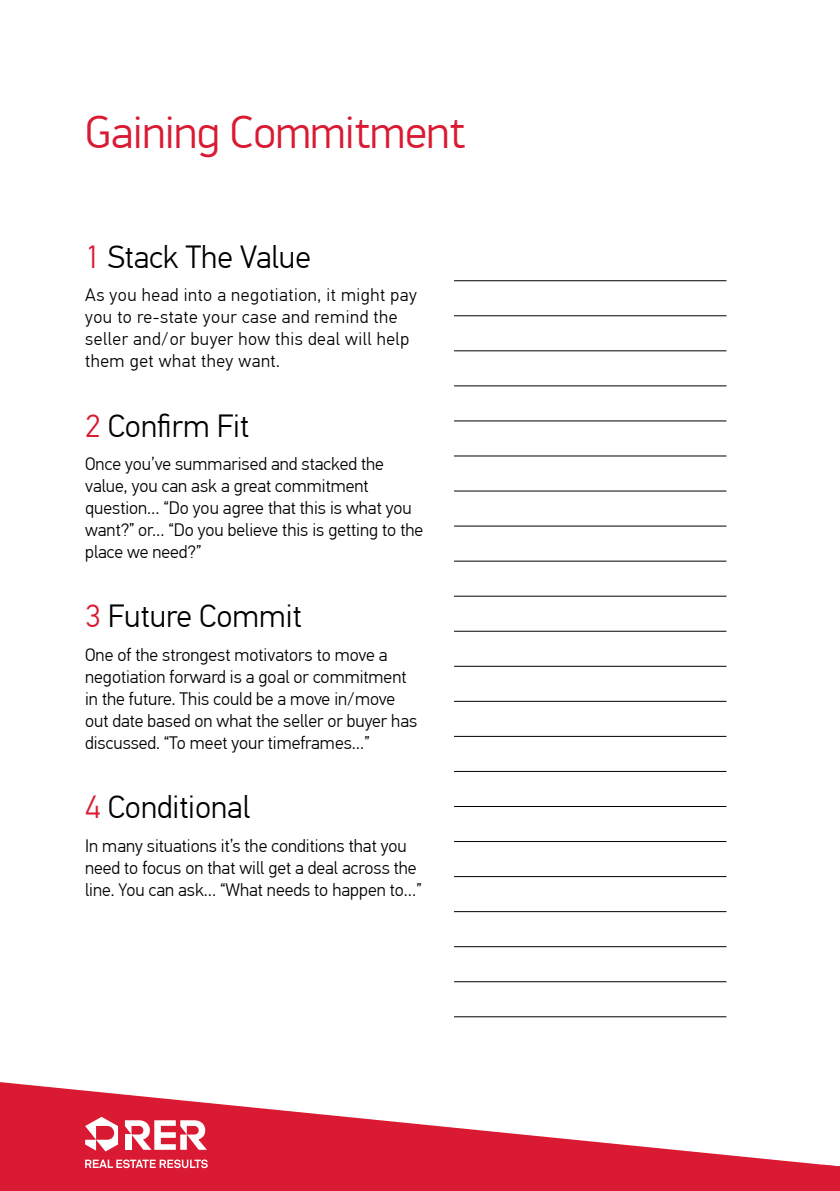
<style>
.page{position:relative;width:840px;height:1191px;background:#fff}
.page>*{position:absolute;margin:0;border:0;box-sizing:border-box;transform-origin:0 0}
.t1{font:300 46px "PF Din Display Pro";color:#da1a32}
.t2{font:300 32px "PF Din Text Pro";color:#000}
.t3{font:300 18px/22px "PF Din Text Pro";color:#000}
.t4{font:300 18px/22px "PF Din Text Pro";letter-spacing:.03em;color:#000}
.s1{color:#da1a32}
</style>
<div class="page">
<svg style="left:0;top:1082px;width:839px;height:109px;fill:#da1a32"></svg>
<svg style="left:85px;top:1116px;width:33px;height:35px"></svg>
<svg style="left:85px;top:1159px;width:122px;height:9px"></svg>
<svg style="left:125px;top:1120px;width:82px;height:29px"></svg>
<div style="left:125px;top:1134px;width:6px;height:15px;background:#fff"></div>
<hr style="left:454px;top:280px;width:272px;height:1px;background:#000">
<hr style="left:454px;top:701px;width:272px;height:1px;background:#000">
<hr style="left:454px;top:491px;width:272px;height:1px;background:#000">
<hr style="left:454px;top:911px;width:272px;height:1px;background:#000">
<hr style="left:454px;top:350px;width:272px;height:1px;background:#000">
<hr style="left:454px;top:771px;width:272px;height:1px;background:#000">
<hr style="left:454px;top:561px;width:272px;height:1px;background:#000">
<hr style="left:454px;top:981px;width:272px;height:1px;background:#000">
<hr style="left:454px;top:420px;width:272px;height:1px;background:#000">
<hr style="left:454px;top:841px;width:272px;height:1px;background:#000">
<hr style="left:454px;top:631px;width:272px;height:1px;background:#000">
<hr style="left:454px;top:315px;width:272px;height:1px;background:#000">
<hr style="left:454px;top:736px;width:272px;height:1px;background:#000">
<hr style="left:454px;top:526px;width:272px;height:1px;background:#000">
<hr style="left:454px;top:946px;width:272px;height:1px;background:#000">
<hr style="left:454px;top:385px;width:272px;height:1px;background:#000">
<hr style="left:454px;top:806px;width:272px;height:1px;background:#000">
<hr style="left:454px;top:596px;width:272px;height:1px;background:#000">
<hr style="left:454px;top:1016px;width:272px;height:1px;background:#000">
<hr style="left:454px;top:455px;width:272px;height:1px;background:#000">
<hr style="left:454px;top:876px;width:272px;height:1px;background:#000">
<hr style="left:454px;top:666px;width:272px;height:1px;background:#000">
<h1 class="t1" style="left:85px;top:106px;width:382px">Gaining Commitment</h1>
<h2 class="t2" style="left:85px;top:239px;width:227px"><span class="s1">1</span> Stack The Value</h2>
<p class="t4" style="left:85px;top:284px;width:333px">As you head into a negotiation, it might pay you to re-state your case and remind the seller and/or buyer how this deal will help them get what they want.</p>
<h2 class="t2" style="left:85px;top:407px;width:165px"><span class="s1">2</span> Confirm Fit</h2>
<p class="t3" style="left:85px;top:453px;width:339px">Once you’ve summarised and stacked the value, you can ask a great commitment question… “Do you agree that this is what you want?” or… “Do you believe this is getting to the place we need?”</p>
<h2 class="t2" style="left:85px;top:598px;width:218px"><span class="s1">3</span> Future Commit</h2>
<p class="t3" style="left:85px;top:644px;width:333px">One of the strongest motivators to move a negotiation forward is a goal or commitment in the future. This could be a move in/move out date based on what the seller or buyer has discussed. “To meet your timeframes…”</p>
<h2 class="t2" style="left:85px;top:789px;width:166px"><span class="s1">4</span> Conditional</h2>
<p class="t3" style="left:85px;top:834px;width:337px">In many situations it’s the conditions that you need to focus on that will get a deal across the line. You can ask… “What needs to happen to…”</p>
</div>
